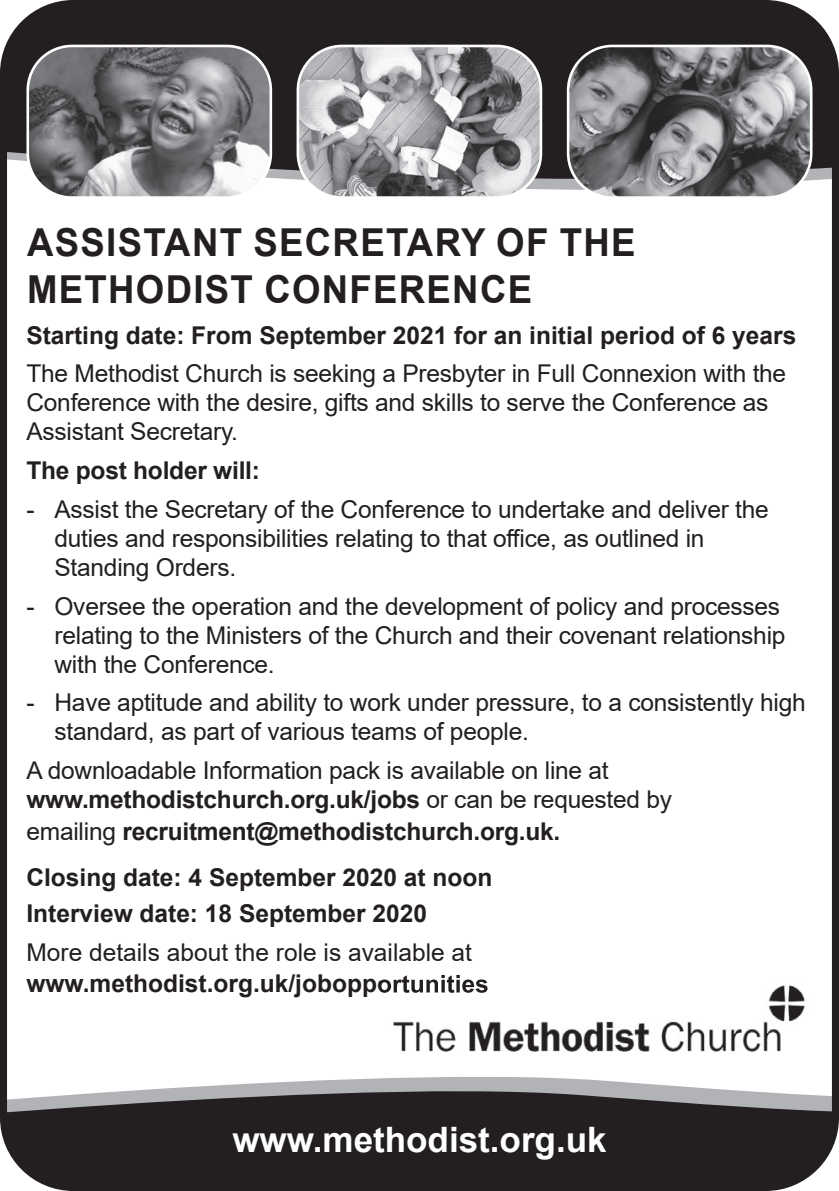
<style>
.page{position:relative;width:839px;height:1191px;background:#fff}
.page>*{position:absolute;margin:0;border:0;box-sizing:border-box;transform-origin:0 0}
.t1{font:700 38.5px/46.6px "Arial";letter-spacing:.035em;color:#231f20;scale:.95 1}
.t2{font:700 35px "Arial";color:#fff}
.t3{font:24.5px/29.1px "Arial";letter-spacing:-.01em;color:#231f20}
.t4{font:700 24.5px/45.9px "Arial";color:#231f20}
.s1{font-weight:700}
.s2{font-weight:400}
</style>
<div class="page">
<svg style="left:8px;top:1076px;width:827px;height:107px;background:#4b4849"></svg>
<svg style="left:8px;top:8px;width:827px;height:182px;background:#312e2f"></svg>
<div style="left:0;top:0;width:838px;height:1191px;border:7px solid #231f20;border-radius:70px"></div>
<img style="left:298px;top:46px;width:243px;height:149px">
<div style="left:296px;top:45px;width:246px;height:154px;border:3px solid #fff;border-radius:44px"></div>
<img style="left:28px;top:46px;width:243px;height:149px">
<div style="left:26px;top:45px;width:246px;height:154px;border:3px solid #fff;border-radius:44px"></div>
<img style="left:568px;top:46px;width:243px;height:149px">
<div style="left:566px;top:45px;width:246px;height:154px;border:3px solid #fff;border-radius:44px"></div>
<img style="left:393px;top:985px;width:412px;height:67px">
<img style="left:380px;top:975px;width:107px;height:22px">
<h1 class="t1" style="left:27px;top:220px;width:642px">ASSISTANT SECRETARY OF THE<br>METHODIST CONFERENCE</h1>
<p class="t4" style="left:26px;top:312px;width:771px">Starting date: From September 2021 for an initial period of 6 years</p>
<p class="t3" style="left:26px;top:359px;width:761px">The Methodist Church is seeking a Presbyter in Full Connexion with the<br>Conference with the desire, gifts and skills to serve the Conference as<br>Assistant Secretary.</p>
<p class="t4" style="left:26px;top:448px;width:235px">The post holder will:</p>
<p class="t3" style="left:54px;top:494px;width:715px;text-indent:-28px">- Assist the Secretary of the Conference to undertake and deliver the duties and responsibilities relating to that office, as outlined in<br>Standing Orders.</p>
<p class="t3" style="left:54px;top:591px;width:732px;text-indent:-28px">- Oversee the operation and the development of policy and processes relating to the Ministers of the Church and their covenant relationship with the Conference.</p>
<p class="t3" style="left:54px;top:688px;width:752px;text-indent:-28px">- Have aptitude and ability to work under pressure, to a consistently high standard, as part of various teams of people.</p>
<p class="t3" style="left:26px;top:756px;width:647px">A downloadable Information pack is available on line at <span class="s1">www.methodistchurch.org.uk/jobs</span> or can be requested by</p>
<p class="t4" style="left:26px;top:809px;width:535px"><span class="s2">emailing</span> recruitment@methodistchurch.org.uk.<br>Closing date: 4 September 2020 at noon</p>
<p class="t4" style="left:26px;top:891px;width:402px">Interview date: 18 September 2020</p>
<p class="t3" style="left:26px;top:937px;width:447px">More details about the role is available at</p>
<p class="t4" style="left:26px;top:961px;width:463px">www.methodist.org.uk/jobopportunities</p>
<h2 class="t2" style="left:232px;top:1115px;width:376px">www.methodist.org.uk</h2>
</div>
